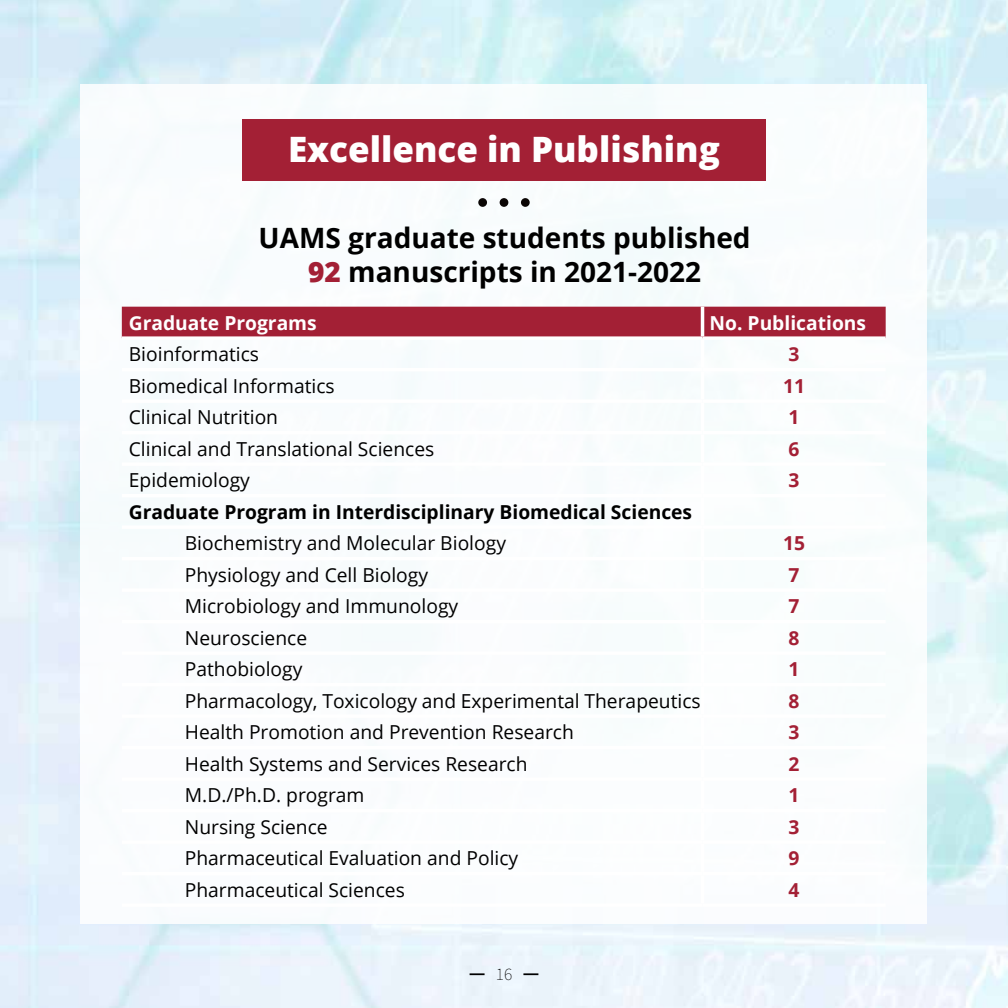
<style>
.page{position:relative;width:1008px;height:1008px;background:#fff}
.page>*{position:absolute;margin:0;border:0;box-sizing:border-box;transform-origin:0 0}
.t1{font:800 35px "Open Sans";color:#fff}
.t2{font:700 28px/33.6px "Open Sans";color:#000;text-align:center}
.t3{font:19.25px "Open Sans";color:#000}
.t4{font:700 19.25px "Open Sans";color:#000}
.t5{font:700 19.25px "Open Sans";color:#fff}
.t6{font:700 19.25px "Open Sans";color:#a32035}
.t7{font:200 17.5px "Source Sans Pro";color:#000}
.s1{font-weight:800;color:#a32035}
</style>
<div class="page">
<div style="left:478px;top:198px;width:9px;height:9px;background:#0b0605;border-radius:50%"></div>
<div style="left:500px;top:198px;width:8px;height:9px;background:#0b0605;border-radius:50%"></div>
<div style="left:521px;top:198px;width:9px;height:9px;background:#0b0605;border-radius:50%"></div>
<div style="left:242px;top:119px;width:524px;height:62px;background:#a32035"></div>
<div style="left:122px;top:307px;width:764px;height:29px;background:#a32035"></div>
<svg style="left:122px;top:336px;width:581px;height:3px"></svg>
<svg style="left:703px;top:336px;width:183px;height:2px"></svg>
<hr style="left:701px;top:307px;width:3px;height:29px;background:#fff">
<svg style="left:470px;top:973px;width:15px;height:2px"></svg>
<svg style="left:523px;top:973px;width:15px;height:2px"></svg>
<h1 class="t1" style="left:288px;top:135px;width:433px">Excellence in Publishing</h1>
<h2 class="t2" style="left:259px;top:224px;width:494px">UAMS graduate students published<br><span class="s1">92</span> manuscripts in 2021-2022</h2>
<p class="t5" style="left:129px;top:315px;width:189px">Graduate Programs</p>
<p class="t5" style="left:710px;top:315px;width:158px">No. Publications</p>
<p class="t3" style="left:129px;top:347px;width:132px">Bioinformatics</p>
<p class="t6" style="left:789px;top:347px;width:12px">3</p>
<p class="t3" style="left:129px;top:378px;width:207px">Biomedical Informatics</p>
<p class="t6" style="left:783px;top:378px;width:23px">11</p>
<p class="t3" style="left:129px;top:410px;width:151px">Clinical Nutrition</p>
<p class="t6" style="left:789px;top:410px;width:12px">1</p>
<p class="t3" style="left:129px;top:441px;width:307px">Clinical and Translational Sciences</p>
<p class="t6" style="left:789px;top:441px;width:12px">6</p>
<p class="t3" style="left:129px;top:473px;width:123px">Epidemiology</p>
<p class="t6" style="left:789px;top:473px;width:12px">3</p>
<p class="t4" style="left:129px;top:504px;width:565px">Graduate Program in Interdisciplinary Biomedical Sciences</p>
<p class="t3" style="left:185px;top:536px;width:323px">Biochemistry and Molecular Biology</p>
<p class="t6" style="left:783px;top:536px;width:23px">15</p>
<p class="t3" style="left:185px;top:567px;width:245px">Physiology and Cell Biology</p>
<p class="t6" style="left:789px;top:567px;width:12px">7</p>
<p class="t3" style="left:185px;top:598px;width:275px">Microbiology and Immunology</p>
<p class="t6" style="left:789px;top:598px;width:12px">7</p>
<p class="t3" style="left:185px;top:630px;width:124px">Neuroscience</p>
<p class="t6" style="left:789px;top:630px;width:12px">8</p>
<p class="t3" style="left:185px;top:661px;width:119px">Pathobiology</p>
<p class="t6" style="left:789px;top:661px;width:12px">1</p>
<p class="t3" style="left:185px;top:693px;width:517px">Pharmacology, Toxicology and Experimental Therapeutics</p>
<p class="t6" style="left:789px;top:693px;width:12px">8</p>
<p class="t3" style="left:185px;top:724px;width:391px">Health Promotion and Prevention Research</p>
<p class="t6" style="left:789px;top:724px;width:12px">3</p>
<p class="t3" style="left:185px;top:756px;width:344px">Health Systems and Services Research</p>
<p class="t6" style="left:789px;top:756px;width:12px">2</p>
<p class="t3" style="left:185px;top:787px;width:181px">M.D./Ph.D. program</p>
<p class="t6" style="left:789px;top:787px;width:12px">1</p>
<p class="t3" style="left:185px;top:819px;width:144px">Nursing Science</p>
<p class="t6" style="left:789px;top:819px;width:12px">3</p>
<p class="t3" style="left:185px;top:850px;width:335px">Pharmaceutical Evaluation and Policy</p>
<p class="t6" style="left:789px;top:850px;width:12px">9</p>
<p class="t3" style="left:185px;top:882px;width:222px">Pharmaceutical Sciences</p>
<p class="t6" style="left:789px;top:882px;width:12px">4</p>
<p class="t7" style="left:496px;top:964px;width:18px">16</p>
</div>
